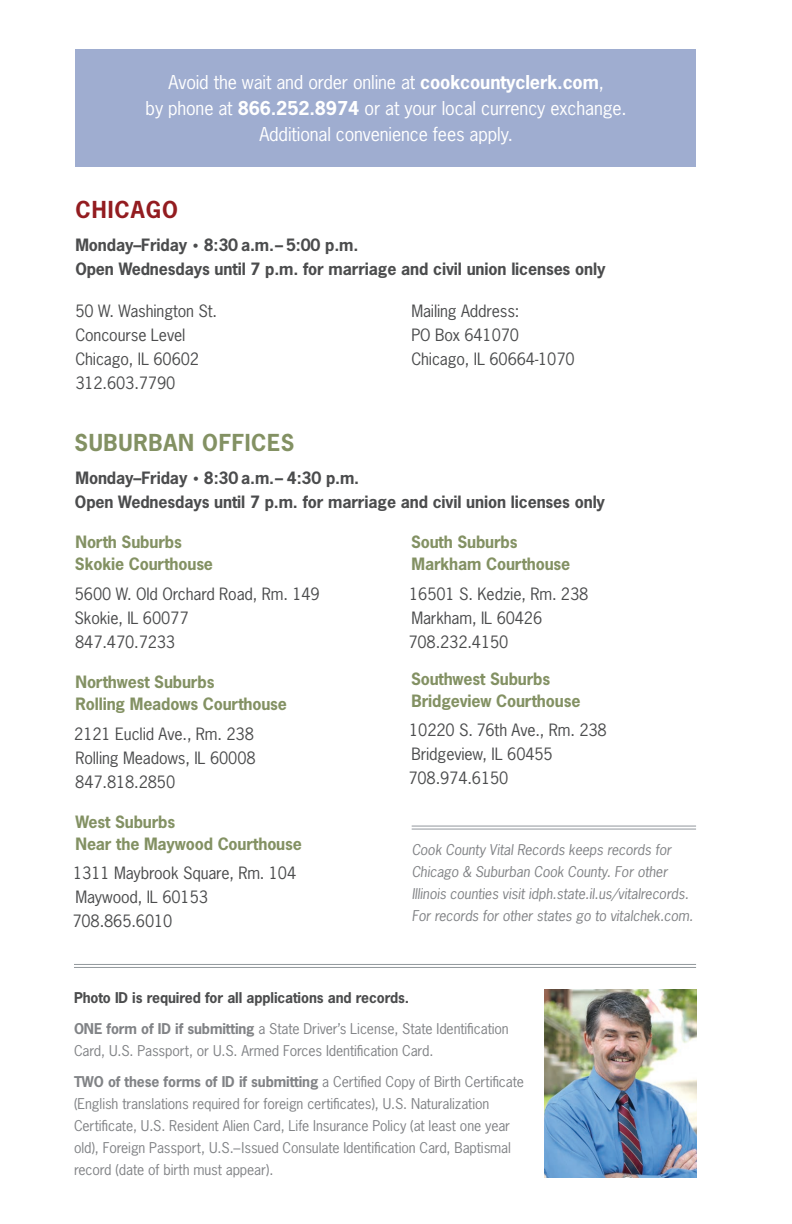
<style>
.page{position:relative;width:792px;height:1224px;background:#fff}
.page>*{position:absolute;margin:0;border:0;box-sizing:border-box;transform-origin:0 0}
.t1{font:700 22px "News Gothic Std";letter-spacing:.03em;color:#839163}
.t2{font:700 22px "News Gothic Std";letter-spacing:.05em;color:#931c20}
.t3{font:18px/26px "News Gothic Std";letter-spacing:-.01em;color:#fff;text-align:center}
.t4{font:16px/24px "News Gothic Std";letter-spacing:-.01em;color:#4b4c4d}
.t5{font:700 16px/24px "News Gothic Std";letter-spacing:-.01em;color:#4b4c4d}
.t6{font:700 16px/22px "News Gothic Std";letter-spacing:-.01em;color:#839163}
.t7{font:14px/22px "News Gothic Std";letter-spacing:-.01em;color:#818386}
.t8{font:italic 14px/22px "News Gothic Std";letter-spacing:-.01em;color:#818386}
.t9{font:700 14px "News Gothic Std";letter-spacing:-.01em;color:#4b4c4d}
.t10{font:700 14px "News Gothic Std";color:#818386}
.s1{font-weight:700}
.s2{font-size:11.2px}
</style>
<div class="page">
<div style="left:75px;top:49px;width:621px;height:118px;background:#9fadd0"></div>
<hr style="left:412px;top:826px;width:284px;height:1px;background:#91979c">
<hr style="left:412px;top:829px;width:284px;height:1px;background:#91979c">
<hr style="left:74px;top:964px;width:622px;height:1px;background:#91979c">
<hr style="left:74px;top:967px;width:622px;height:1px;background:#91979c">
<img style="left:544px;top:990px;width:152px;height:188px">
<p class="t3" style="left:146px;top:69px;width:483px">Avoid the wait and order online at <span class="s1">cookcountyclerk.com</span>,<br>by phone at <span class="s1">866.252.8974</span> or at your local currency exchange.<br>Additional convenience fees apply.</p>
<h1 class="t2" style="left:75px;top:195px;width:104px">Chicago</h1>
<p class="t5" style="left:75px;top:233px;width:532px">Monday–Friday <span class="s2">•</span> 8:30 a.m. – 5:00 p.m.<br>Open Wednesdays until 7 p.m. for marriage and civil union licenses only</p>
<p class="t4" style="left:75px;top:299px;width:143px">50 W. Washington St.<br>Concourse Level<br>Chicago, IL 60602<br>312.603.7790</p>
<p class="t4" style="left:411px;top:299px;width:165px">Mailing Address:<br>PO Box 641070<br>Chicago, IL 60664-1070</p>
<h1 class="t1" style="left:74px;top:428px;width:143px">Suburban Off</h1>
<h1 class="t1" style="left:245px;top:428px;width:48px">ices</h1>
<p class="t5" style="left:75px;top:466px;width:532px">Monday–Friday <span class="s2">•</span> 8:30 a.m. – 4:30 p.m.<br>Open Wednesdays until 7 p.m. for marriage and civil union licenses only</p>
<p class="t6" style="left:75px;top:531px;width:140px">North Suburbs<br>Skokie Courthouse</p>
<p class="t4" style="left:75px;top:582px;width:247px">5600 W. Old Orchard Road, Rm. 149<br>Skokie, IL 60077<br>847.470.7233</p>
<p class="t6" style="left:76px;top:671px;width:213px">Northwest Suburbs<br>Rolling Meadows Courthouse</p>
<p class="t4" style="left:74px;top:721px;width:183px;text-align:justify">2121 Euclid Ave., Rm. 238<br>Rolling Meadows, IL 60008<br>847.818.2850</p>
<p class="t6" style="left:75px;top:810px;width:228px">West Suburbs<br>Near the Maywood Courthouse</p>
<p class="t4" style="left:72px;top:861px;width:225px">1311 Maybrook Square, Rm. 104<br>Maywood, IL 60153<br>708.865.6010</p>
<p class="t6" style="left:411px;top:531px;width:161px">South Suburbs<br>Markham Courthouse</p>
<p class="t4" style="left:408px;top:582px;width:181px">16501 S. Kedzie, Rm. 238<br>Markham, IL 60426<br>708.232.4150</p>
<p class="t6" style="left:411px;top:667px;width:171px">Southwest Suburbs<br>Bridgeview Courthouse</p>
<p class="t4" style="left:408px;top:718px;width:200px">10220 S. 76th Ave., Rm. 238<br>Bridgeview, IL 60455<br>708.974.6150</p>
<p class="t8" style="left:412px;top:839px;width:283px">Cook County Vital Records keeps records for Chicago &amp; Suburban Cook County. For other Illinois counties visit idph.state.il.us/vitalrecords.<br>For records for other states go to vitalchek.com.</p>
<p class="t9" style="left:74px;top:988px;width:337px">Photo ID is required for all applications and records.</p>
<p class="t10" style="left:74px;top:1019px;width:11px">ONE</p>
<p class="t7" style="left:74px;top:1018px;width:436px;text-indent:33px"><span class="s1">form of ID if submitting</span> a State Driver’s License, State Identification<br>Card, U.S. Passport, or U.S. Armed Forces Identification Card.</p>
<p class="t7" style="left:74px;top:1071px;width:452px"><span class="s1">TWO of these forms of ID if submitting</span> a Certified Copy of Birth Certificate (English translations required for foreign certificates), U.S. Naturalization Certificate, U.S. Resident Alien Card, Life Insurance Policy (at least one year old), Foreign Passport, U.S.–Issued Consulate Identification Card, Baptismal record (date of birth must appear).</p>
</div>
